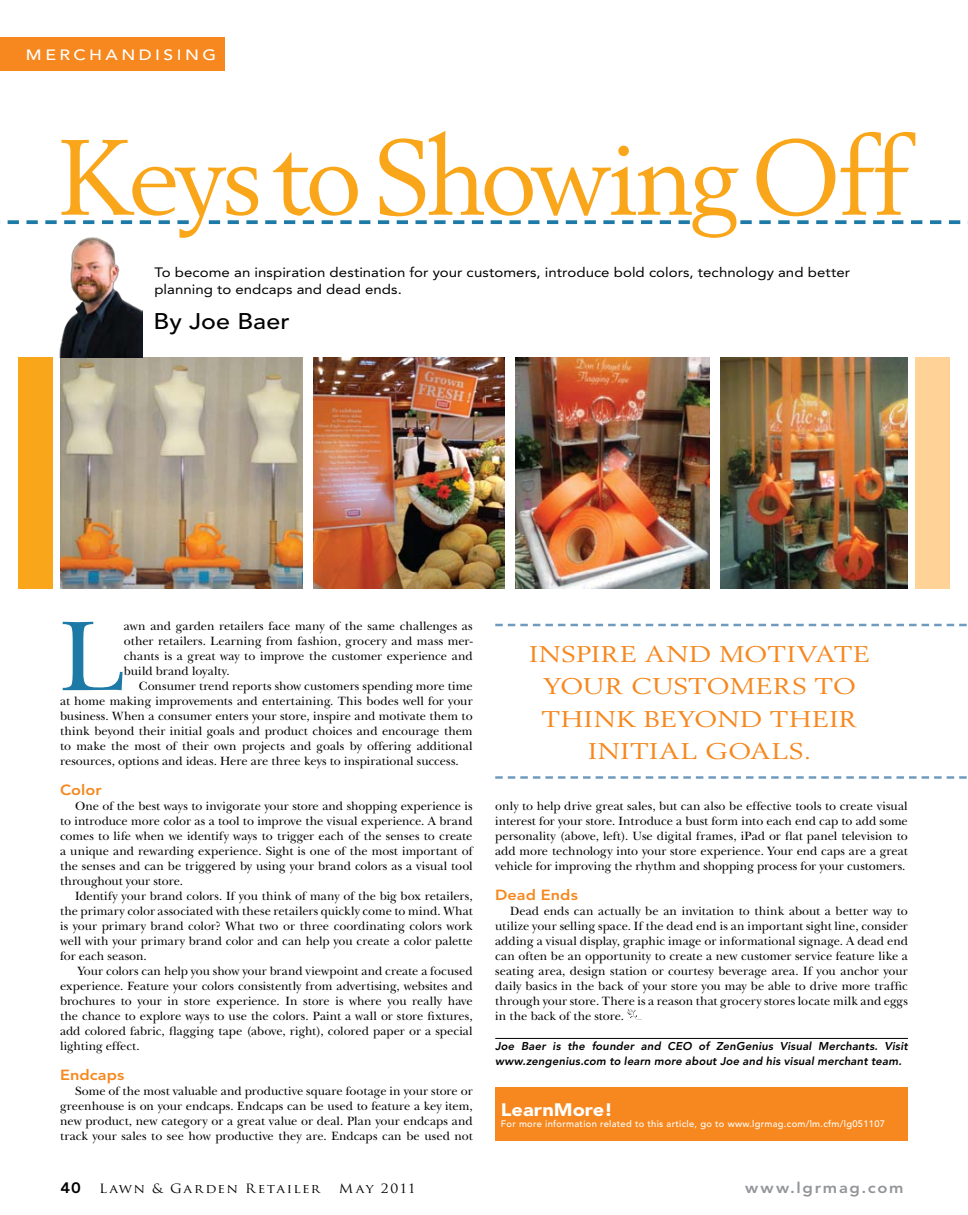
<style>
.page{position:relative;width:968px;height:1215px;background:#fff}
.page>*{position:absolute;margin:0;border:0;box-sizing:border-box;transform-origin:0 0}
.t1{font:105.5px "Berling LT Std";color:#faa61a}
.t2{font:103.38px "New Baskerville Std";color:#1d79a6}
.t3{font:22.5px/32.5px "Berling LT Std";letter-spacing:.005em;color:#f6881f;text-align:center;scale:1.2 1}
.t4{font:500 22.5px "Avenir LT Std";letter-spacing:.005em;color:#000;scale:1.11 1}
.t5{font:900 18px "Avenir LT Std";color:#fff;scale:1.11 1}
.t6{font:800 15px "Avenir LT Std";letter-spacing:.105em;color:#939598;scale:1.1 1}
.t7{font:500 14.88px "Avenir LT Std";letter-spacing:.195em;color:#fff;scale:1.18 1}
.t8{font:800 14.62px "Avenir LT Std";letter-spacing:.005em;color:#f6881f;scale:1.11 1}
.t9{font:13.5px/17.5px "Avenir LT Std";letter-spacing:.005em;color:#000;scale:1.11 1}
.t10{font:12.5px/15px "New Baskerville Std";letter-spacing:-.005em;color:#000;text-align:justify}
.t11{font:12.5px "Trajan Pro";letter-spacing:.1em;color:#000;scale:1.1 1}
.t12{font:italic 800 11.25px/15px "Avenir LT Std";letter-spacing:.015em;color:#000}
.t13{font:500 9.38px "Avenir LT Std";letter-spacing:.03em;color:#fff}
.s1{font-family:"Avenir LT Std";font-weight:800;font-size:15px}
</style>
<div class="page">
<hr style="left:495px;top:1038px;width:412px;height:1px;background:#000">
<img style="left:627px;top:1009px;width:14px;height:11px">
<div style="left:0;top:37px;width:225px;height:34px;background:#f6881f"></div>
<svg style="left:0;top:220px;width:189px;height:4px"></svg>
<svg style="left:209px;top:220px;width:480px;height:4px"></svg>
<svg style="left:740px;top:220px;width:228px;height:4px"></svg>
<img style="left:60px;top:358px;width:242px;height:231px">
<img style="left:720px;top:358px;width:187px;height:231px">
<img style="left:314px;top:358px;width:190px;height:231px">
<img style="left:515px;top:358px;width:194px;height:231px">
<div style="left:18px;top:358px;width:34px;height:231px;background:#faa61a"></div>
<div style="left:915px;top:358px;width:34px;height:231px;background:#ffd397"></div>
<div style="left:495px;top:1087px;width:412px;height:54px;background:#f6881f"></div>
<svg style="left:495px;top:624px;width:472px;height:2px"></svg>
<svg style="left:495px;top:776px;width:472px;height:3px"></svg>
<img style="left:59px;top:237px;width:83px;height:120px">
<p class="t7" style="left:26px;top:47px;width:162px">MERCHANDISING</p>
<h1 class="t1" style="left:58px;top:113px;width:851px">KEYSTOSHOWINGOFF</h1>
<p class="t9" style="left:154px;top:263px;width:628px">To become an inspiration destination for your customers, introduce bold colors, technology and better planning to endcaps and dead ends.</p>
<h3 class="t4" style="left:154px;top:308px;width:124px">By Joe Baer</h3>
<h2 class="t2" style="left:60px;top:596px;width:66px">L</h2>
<p class="t10" style="left:124px;top:619px;width:350px">awn and garden retailers face many of the same challenges as other retailers. Learning from fashion, grocery and mass mer&shy;chants is a great way to improve the customer experience and build brand loyalty.</p>
<p class="t10" style="left:60px;top:679px;width:414px;text-indent:79px">Consumer trend reports show customers spending more time at home making improvements and entertaining. This bodes well for your business. When a consumer enters your store, inspire and motivate them to think beyond their initial goals and product choices and encourage them to make the most of their own projects and goals by offering additional resources, options and ideas. Here are three keys to inspirational success.</p>
<p class="t8" style="left:60px;top:781px;width:39px">Color</p>
<p class="t10" style="left:60px;top:799px;width:414px;text-indent:15px">One of the best ways to invigorate your store and shopping experience is to introduce more color as a tool to improve the visual experience. A brand comes to life when we identify ways to trigger each of the senses to create a unique and rewarding experience. Sight is one of the most important of the senses and can be triggered by using your brand colors as a visual tool throughout your store.</p>
<p class="t10" style="left:60px;top:889px;width:414px;text-indent:15px">Identify your brand colors. If you think of many of the big box retailers, the primary color associated with these retailers quickly come to mind. What is your primary brand color? What two or three coordinating colors work well with your primary brand color and can help you create a color palette for each season.</p>
<p class="t10" style="left:60px;top:964px;width:414px;text-indent:18px">Your colors can help you show your brand viewpoint and create a focused experience. Feature your colors consistently from advertising, websites and brochures to your in store experience. In store is where you really have the chance to explore ways to use the colors. Paint a wall or store fixtures, add colored fabric, flagging tape (above, right), colored paper or a special lighting effect.</p>
<p class="t8" style="left:60px;top:1066px;width:59px">Endcaps</p>
<p class="t10" style="left:60px;top:1084px;width:414px;text-indent:15px">Some of the most valuable and productive square footage in your store or greenhouse is on your endcaps. Endcaps can be used to feature a key item, new product, new category or a great value or deal. Plan your endcaps and track your sales to see how productive they are. Endcaps can be used not</p>
<h3 class="t3" style="left:529px;top:637px;width:286px">INSPIRE AND MOTIVATE<br>YOUR CUSTOMERS TO<br>THINK BEYOND THEIR<br>INITIAL GOALS.</h3>
<p class="t10" style="left:495px;top:799px;width:414px">only to help drive great sales, but can also be effective tools to create visual interest for your store. Introduce a bust form into each end cap to add some personality (above, left). Use digital frames, iPad or flat panel television to add more technology into your store experience. Your end caps are a great vehicle for improving the rhythm and shopping process for your customers.</p>
<p class="t8" style="left:495px;top:886px;width:76px">Dead Ends</p>
<p class="t10" style="left:495px;top:904px;width:414px;text-indent:15px">Dead ends can actually be an invitation to think about a better way to utilize your selling space. If the dead end is an important sight line, consider adding a visual display, graphic image or informational signage. A dead end can often be an opportunity to create a new customer service feature like a seating area, design station or courtesy beverage area. If you anchor your daily basics in the back of your store you may be able to drive more traffic through your store. There is a reason that grocery stores locate milk and eggs in the back of the store.</p>
<p class="t12" style="left:495px;top:1039px;width:414px">Joe Baer is the founder and CEO of ZenGenius Visual Merchants. Visit www.zengenius.com to learn more about Joe and his visual merchant team.</p>
<h3 class="t5" style="left:501px;top:1099px;width:103px">LearnMore!</h3>
<p class="t13" style="left:501px;top:1118px;width:386px">For more information related to this article, go to www.lgrmag.com/lm.cfm/lg051107</p>
<p class="t11" style="left:61px;top:1180px;width:237px"><span class="s1">40</span> Lawn &amp; Garden Retailer</p>
<p class="t11" style="left:339px;top:1180px;width:71px">May 2011</p>
<p class="t6" style="left:745px;top:1178px;width:145px">www.lgrmag.com</p>
</div>
